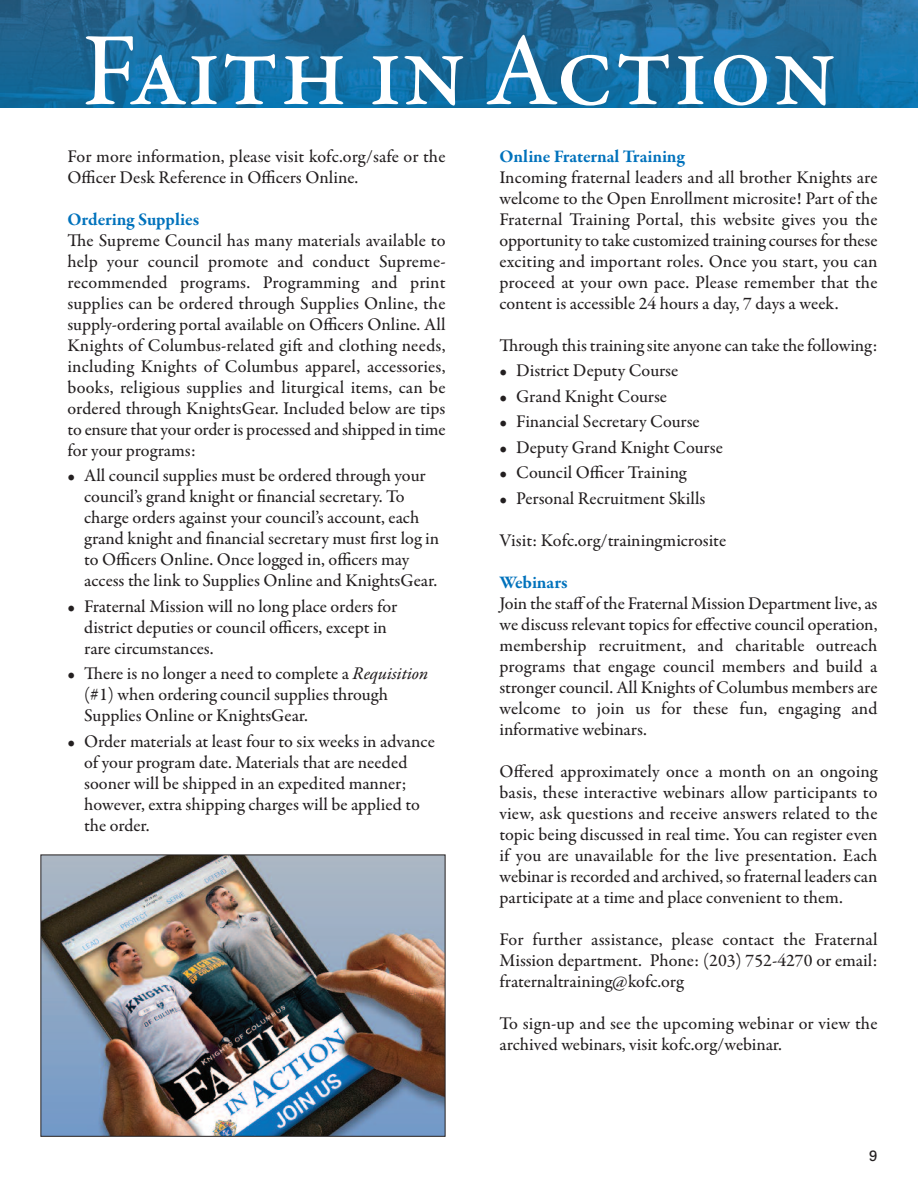
<style>
.page{position:relative;width:918px;height:1188px;background:#fff}
.page>*{position:absolute;margin:0;border:0;box-sizing:border-box;transform-origin:0 0}
.t1{font:500 105px "Garamond Premr Pro";color:#fff}
.t2{font:500 18px/21px "Garamond Premr Pro";color:#231f20}
.t3{font:700 18px "Garamond Premr Pro";letter-spacing:-.005em;color:#0072bc}
.t4{font:15px "Univers";color:#231f20}
.s1{font-family:"Garamond Premr Pro Med It";font-weight:400}
</style>
<div class="page">
<img style="left:0;top:0;width:918px;height:108px">
<img style="left:42px;top:857px;width:402px;height:278px">
<div style="left:40px;top:855px;width:406px;height:282px;border:1px solid #231f20"></div>
<h1 class="t1" style="left:82px;top:30px;width:756px">Faith in action</h1>
<p class="t2" style="left:68px;top:147px;width:379px">For more information, please visit kofc.org/safe or the officer Desk reference in officers online.</p>
<p class="t3" style="left:68px;top:212px;width:133px">ordering supplies</p>
<p class="t2" style="left:67px;top:231px;width:380px;text-align:justify">The supreme Council has many materials available to help your council promote and conduct supreme&shy;recommended programs. Programming and print supplies can be ordered through supplies online, the supply-ordering portal available on officers online. all Knights of Columbus-related gift and clothing needs, including Knights of Columbus apparel, accessories, books, religious supplies and liturgical items, can be ordered through Knightsgear. included below are tips to ensure that your order is processed and shipped in time for your programs:</p>
<p class="t2" style="left:84px;top:467px;width:356px;text-indent:-17px">• all council supplies must be ordered through your council’s grand knight or financial secretary. to charge orders against your council’s account, each grand knight and financial secretary must first log in to officers online. once logged in, officers may access the link to supplies online and Knightsgear.</p>
<p class="t2" style="left:84px;top:597px;width:315px;text-indent:-17px">• Fraternal mission will no long place orders for district deputies or council officers, except in rare circumstances.</p>
<p class="t2" style="left:84px;top:665px;width:346px;text-indent:-17px">• There is no longer a need to complete a <span class="s1">Requisition </span>(#1) when ordering council supplies through supplies online or Knightsgear.</p>
<p class="t2" style="left:84px;top:732px;width:352px;text-indent:-17px">• order materials at least four to six weeks in advance of your program date. materials that are needed sooner will be shipped in an expedited manner; however, extra shipping charges will be applied to the order.</p>
<p class="t3" style="left:500px;top:149px;width:187px">online Fraternal training</p>
<p class="t2" style="left:500px;top:168px;width:380px;text-align:justify">incoming fraternal leaders and all brother Knights are welcome to the open enrollment microsite! Part of the Fraternal training Portal, this website gives you the opportunity to take customized training courses for these exciting and important roles. once you start, you can proceed at your own pace. Please remember that the content is accessible 24 hours a day, 7 days a week.</p>
<p class="t2" style="left:500px;top:336px;width:380px">Through this training site anyone can take the following:</p>
<p class="t2" style="left:500px;top:362px;width:180px">• District Deputy Course</p>
<p class="t2" style="left:500px;top:387px;width:169px">• grand Knight Course</p>
<p class="t2" style="left:500px;top:413px;width:202px">• Financial secretary Course</p>
<p class="t2" style="left:500px;top:438px;width:225px">• Deputy grand Knight Course</p>
<p class="t2" style="left:500px;top:464px;width:189px">• Council officer training</p>
<p class="t2" style="left:500px;top:489px;width:207px">• Personal recruitment skills</p>
<p class="t2" style="left:500px;top:531px;width:228px">visit: Kofc.org/trainingmicrosite</p>
<p class="t3" style="left:500px;top:575px;width:70px">webinars</p>
<p class="t2" style="left:500px;top:594px;width:380px;text-align:justify">Join the staffof the Fraternal mission Department live, as we discuss relevant topics for effective council operation, membership recruitment, and charitable outreach programs that engage council members and build a stronger council. all Knights of Columbus members are welcome to join us for these fun, engaging and informative webinars.</p>
<p class="t2" style="left:500px;top:762px;width:380px;text-align:justify">offered approximately once a month on an ongoing basis, these interactive webinars allow participants to view, ask questions and receive answers related to the topic being discussed in real time. you can register even if you are unavailable for the live presentation. each webinar is recorded and archived, so fraternal leaders can participate at a time and place convenient to them.</p>
<p class="t2" style="left:500px;top:930px;width:379px;text-align:justify">For further assistance, please contact the Fraternal mission department. Phone: (203) 752-4270 or email: fraternaltraining@kofc.org</p>
<p class="t2" style="left:500px;top:1014px;width:379px">to sign-up and see the upcoming webinar or view the archived webinars, visit kofc.org/webinar.</p>
<p class="t4" style="left:869px;top:1150px;width:10px">9</p>
</div>
